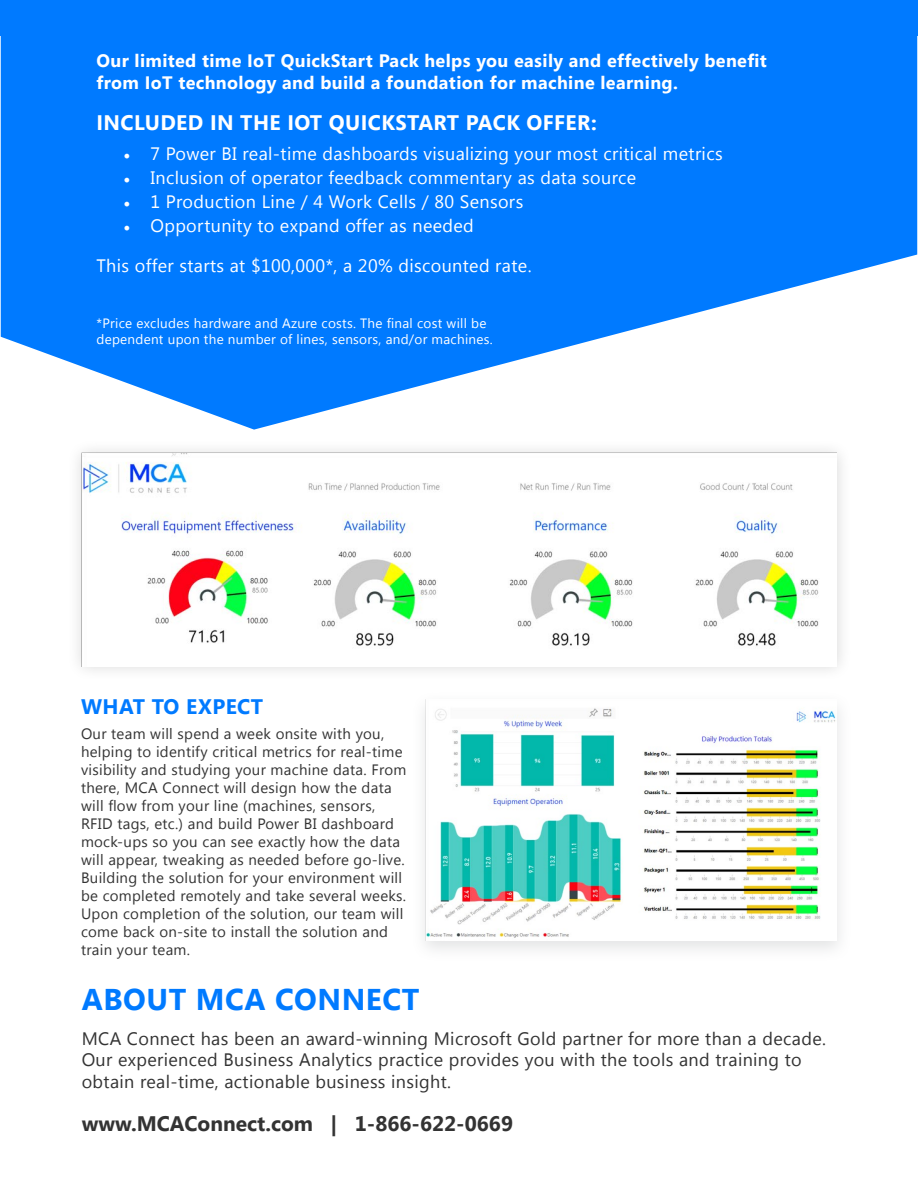
<style>
.page{position:relative;width:918px;height:1188px;background:#fff}
.page>*{position:absolute;margin:0;border:0;box-sizing:border-box;transform-origin:0 0}
.t1{font:700 30px "Segoe UI";letter-spacing:.02em;color:#007aff}
.t2{font:700 21px "Segoe UI";letter-spacing:.02em;color:#fff}
.t3{font:700 21px "Segoe UI";color:#333}
.t4{font:700 21px "Segoe UI";letter-spacing:.02em;color:#007aff}
.t5{font:18px/39.6px "Segoe UI";letter-spacing:.02em;color:#fff}
.t6{font:18px/21.6px "Segoe UI";letter-spacing:.02em;color:#333}
.t7{font:700 18px/21.6px "Segoe UI";letter-spacing:.02em;color:#fff}
.t8{font:15px/18px "Segoe UI";letter-spacing:.02em;color:#333}
.t9{font:13.5px/16.2px "Segoe UI";letter-spacing:.02em;color:#fff}
.s1{font-family:"Minion Pro"}
</style>
<div class="page">
<svg style="left:1px;top:36px;width:916px;height:394px;fill:#007aff"></svg>
<div style="left:67px;top:438px;width:785px;height:244px;background:#fbfbfb"></div>
<img style="left:81px;top:453px;width:738px;height:214px">
<div style="left:411px;top:691px;width:441px;height:271px;background:#8f9396;opacity:.25"></div>
<img style="left:426px;top:699px;width:411px;height:242px">
<div style="left:0;top:1px;width:917px;height:35px;background:#007aff"></div>
<p class="t7" style="left:96px;top:50px;width:672px">Our limited time IoT QuickStart Pack helps you easily and effectively benefit from IoT technology and build a foundation for machine learning.</p>
<h2 class="t2" style="left:96px;top:107px;width:502px">INCLUDED IN THE IOT QUICKSTART PACK OFFER:</h2>
<p class="t5" style="left:123px;top:133px;width:601px"><span class="s1">•</span> 7 Power BI real-time dashboards visualizing your most critical metrics</p>
<p class="t5" style="left:123px;top:157px;width:514px"><span class="s1">•</span> Inclusion of operator feedback commentary as data source</p>
<p class="t5" style="left:123px;top:181px;width:401px"><span class="s1">•</span> 1 Production Line / 4 Work Cells / 80 Sensors</p>
<p class="t5" style="left:96px;top:205px;width:437px;text-indent:27px"><span class="s1">•</span> Opportunity to expand offer as needed<br>This offer starts at $100,000*, a 20% discounted rate.</p>
<p class="t9" style="left:96px;top:314px;width:398px">*Price excludes hardware and Azure costs. The final cost will be dependent upon the number of lines, sensors, and/or machines.</p>
<h2 class="t4" style="left:81px;top:692px;width:184px">WHAT TO EXPECT</h2>
<p class="t8" style="left:81px;top:724px;width:327px">Our team will spend a week onsite with you, helping to identify critical metrics for real-time visibility and studying your machine data. From there, MCA Connect will design how the data will flow from your line (machines, sensors, RFID tags, etc.) and build Power BI dashboard mock-ups so you can see exactly how the data will appear, tweaking as needed before go-live.<br>Building the solution for your environment will be completed remotely and take several weeks.<br>Upon completion of the solution, our team will come back on-site to install the solution and train your team.</p>
<h1 class="t1" style="left:82px;top:978px;width:339px">ABOUT MCA CONNECT</h1>
<p class="t6" style="left:82px;top:1027px;width:746px">MCA Connect has been an award-winning Microsoft Gold partner for more than a decade.<br>Our experienced Business Analytics practice provides you with the tools and training to obtain real-time, actionable business insight.</p>
<h2 class="t3" style="left:82px;top:1109px;width:433px">www.MCAConnect.com | 1-866-622-0669</h2>
</div>
